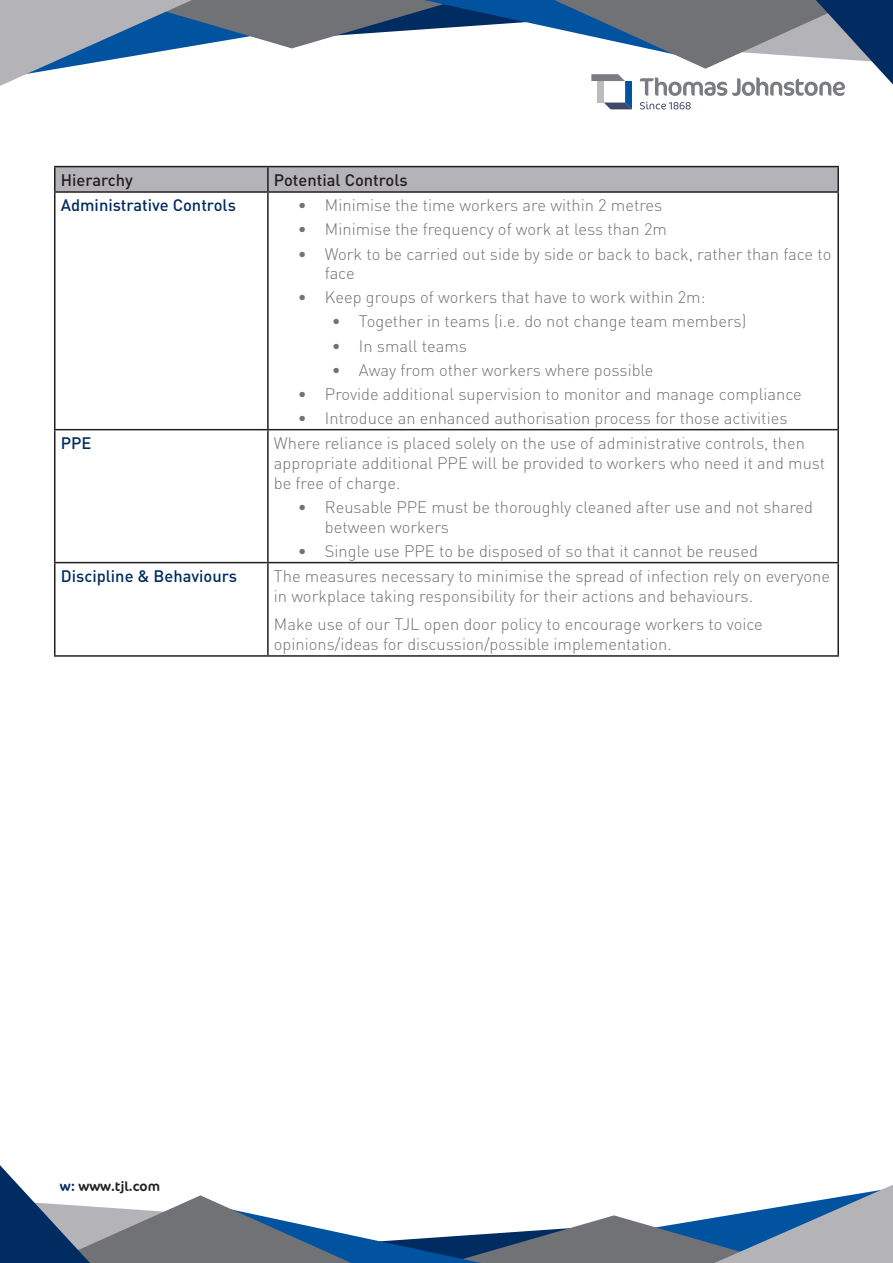
<style>
.page{position:relative;width:893px;height:1263px;background:#fff}
.page>*{position:absolute;margin:0;border:0;box-sizing:border-box;transform-origin:0 0}
.Copy{font:300 16.5px/19.8px "DIN";color:#717275}
.Copy-2{font:500 16.5px "DIN";color:#002c62}
.Copy-3{font:500 16.5px "DIN";color:#231f20}
.t1{font:13.5px "Cocon";color:#231f20}
.s1{color:#002c62}
</style>
<div class="page">
<svg style="left:0;top:0;width:893px;height:109px"></svg>
<svg style="left:0;top:1165px;width:893px;height:98px"></svg>
<div style="left:56px;top:167px;width:781px;height:24px;background:#b4b3b7"></div>
<hr style="left:54px;top:166px;width:214px;height:1px;background:#231f20">
<hr style="left:54px;top:167px;width:2px;height:24px;background:#231f20">
<hr style="left:268px;top:166px;width:571px;height:1px;background:#231f20">
<hr style="left:267px;top:167px;width:2px;height:24px;background:#231f20">
<hr style="left:837px;top:167px;width:2px;height:24px;background:#231f20">
<hr style="left:54px;top:191px;width:214px;height:2px;background:#231f20">
<hr style="left:54px;top:193px;width:2px;height:236px;background:#231f20">
<hr style="left:268px;top:191px;width:571px;height:2px;background:#231f20">
<hr style="left:267px;top:193px;width:2px;height:236px;background:#231f20">
<hr style="left:837px;top:193px;width:2px;height:236px;background:#231f20">
<hr style="left:54px;top:429px;width:214px;height:1px;background:#231f20">
<hr style="left:54px;top:430px;width:2px;height:132px;background:#231f20">
<hr style="left:268px;top:429px;width:571px;height:1px;background:#231f20">
<hr style="left:267px;top:430px;width:2px;height:132px;background:#231f20">
<hr style="left:837px;top:430px;width:2px;height:132px;background:#231f20">
<hr style="left:54px;top:562px;width:214px;height:1px;background:#231f20">
<hr style="left:54px;top:563px;width:2px;height:92px;background:#231f20">
<hr style="left:268px;top:562px;width:571px;height:1px;background:#231f20">
<hr style="left:267px;top:563px;width:2px;height:92px;background:#231f20">
<hr style="left:837px;top:563px;width:2px;height:92px;background:#231f20">
<hr style="left:54px;top:655px;width:214px;height:2px;background:#231f20">
<hr style="left:268px;top:655px;width:571px;height:2px;background:#231f20">
<p class="Copy-3" style="left:61px;top:169px;width:74px">Hierarchy</p>
<p class="Copy-3" style="left:274px;top:169px;width:135px">Potential Controls</p>
<p class="Copy-2" style="left:61px;top:194px;width:177px">Administrative Controls</p>
<p class="Copy" style="left:298px;top:195px;width:366px">• Minimise the time workers are within 2 metres</p>
<p class="Copy" style="left:298px;top:219px;width:371px">• Minimise the frequency of work at less than 2m</p>
<p class="Copy" style="left:325px;top:243px;width:508px;text-indent:-27px">• Work to be carried out side by side or back to back, rather than face to face</p>
<p class="Copy" style="left:298px;top:287px;width:409px">• Keep groups of workers that have to work within 2m:</p>
<p class="Copy" style="left:332px;top:311px;width:416px">• Together in teams (i.e. do not change team members)</p>
<p class="Copy" style="left:332px;top:335px;width:137px">• In small teams</p>
<p class="Copy" style="left:332px;top:359px;width:323px">• Away from other workers where possible</p>
<p class="Copy" style="left:298px;top:383px;width:505px">• Provide additional supervision to monitor and manage compliance</p>
<p class="Copy" style="left:298px;top:407px;width:491px">• Introduce an enhanced authorisation process for those activities</p>
<p class="Copy-2" style="left:61px;top:432px;width:32px">PPE</p>
<p class="Copy" style="left:274px;top:433px;width:553px">Where reliance is placed solely on the use of administrative controls, then appropriate additional PPE will be provided to workers who need it and must be free of charge.</p>
<p class="Copy" style="left:325px;top:496px;width:490px;text-indent:-27px">• Reusable PPE must be thoroughly cleaned after use and not shared between workers</p>
<p class="Copy" style="left:298px;top:540px;width:461px">• Single use PPE to be disposed of so that it cannot be reused</p>
<p class="Copy-2" style="left:61px;top:565px;width:178px">Discipline &amp; Behaviours</p>
<p class="Copy" style="left:274px;top:566px;width:558px">The measures necessary to minimise the spread of infection rely on everyone in workplace taking responsibility for their actions and behaviours.</p>
<p class="Copy" style="left:274px;top:614px;width:490px">Make use of our TJL open door policy to encourage workers to voice opinions/ideas for discussion/possible implementation.</p>
<p class="t1" style="left:60px;top:1176px;width:102px"><span class="s1">w:</span> www.tjl.com</p>
</div>
